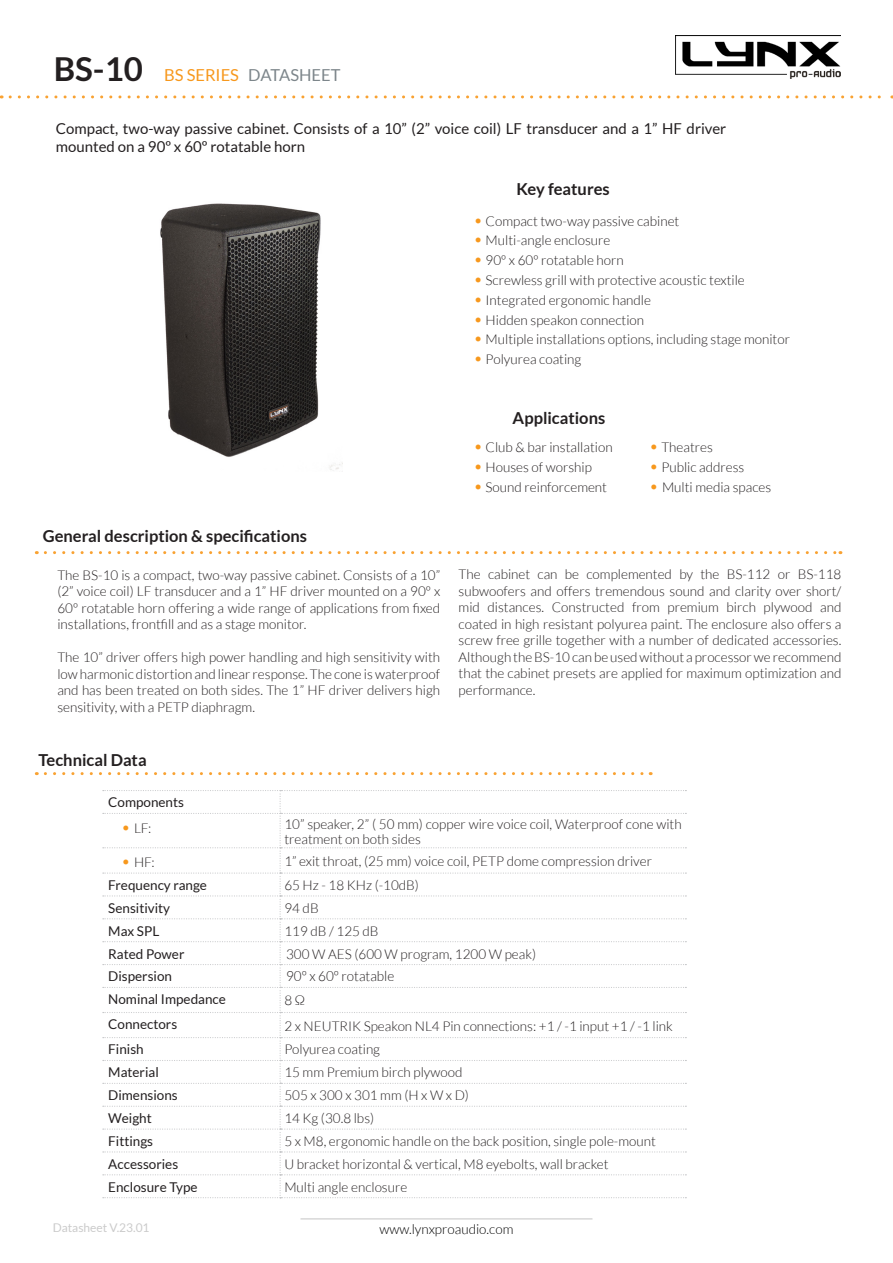
<style>
.page{position:relative;width:893px;height:1263px;background:#fff}
.page>*{position:absolute;margin:0;border:0;box-sizing:border-box;transform-origin:0 0}
.t1{font:700 16.5px "Lato";color:#231f20}
.t2{font:16.5px "Lato";color:#7d868b}
.t3{font:15px/18px "Lato";color:#231f20}
.t4{font:300 13.95px "Lato";color:#231f20}
.t5{font:300 13.5px/16.5px "Lato";color:#231f20;text-align:justify}
.t6{font:13.5px "Lato";color:#231f20}
.t7{font:300 13.5px "Lato";color:#000}
.t8{font:12px "Lato";color:#cbcbcb}
.s1{font-weight:700;font-size:33px;color:#231f20}
.s2{color:#f7981d}
.s3{font-size:16.5px;color:#f7981d}
</style>
<div class="page">
<img style="left:675px;top:35px;width:165px;height:44px">
<hr style="left:300px;top:1218px;width:292px;height:1px;background:#cbcbcb">
<img style="left:160px;top:203px;width:183px;height:268px">
<svg style="left:45px;top:551px;width:796px;height:3px"></svg>
<svg style="left:10px;top:95px;width:883px;height:3px"></svg>
<svg style="left:45px;top:772px;width:606px;height:3px"></svg>
<svg style="left:103px;top:790px;width:583px;height:408px"></svg>
<p class="t2" style="left:54px;top:65px;width:288px"><span class="s1">BS-10</span> <span class="s2">BS SERIES</span> DATASHEET</p>
<p class="t3" style="left:56px;top:120px;width:672px">Compact, two-way passive cabinet. Consists of a 10” (2” voice coil) LF transducer and a 1” HF driver mounted on a 90º x 60º rotatable horn</p>
<p class="t1" style="left:516px;top:180px;width:95px">Key features</p>
<p class="t5" style="left:473px;top:213px;width:207px"><span class="s3">•</span> Compact two-way passive cabinet</p>
<p class="t5" style="left:473px;top:232px;width:139px"><span class="s3">•</span> Multi-angle enclosure</p>
<p class="t5" style="left:473px;top:252px;width:152px"><span class="s3">•</span> 90º x 60º rotatable horn</p>
<p class="t5" style="left:473px;top:272px;width:273px"><span class="s3">•</span> Screwless grill with protective acoustic textile</p>
<p class="t5" style="left:473px;top:292px;width:179px"><span class="s3">•</span> Integrated ergonomic handle</p>
<p class="t5" style="left:473px;top:312px;width:172px"><span class="s3">•</span> Hidden speakon connection</p>
<p class="t5" style="left:473px;top:331px;width:318px"><span class="s3">•</span> Multiple installations options, including stage monitor</p>
<p class="t5" style="left:473px;top:351px;width:109px"><span class="s3">•</span> Polyurea coating</p>
<p class="t1" style="left:43px;top:527px;width:266px">General description &amp; specifications</p>
<p class="t5" style="left:57px;top:567px;width:384px">The BS-10 is a compact, two-way passive cabinet. Consists of a 10” (2” voice coil) LF transducer and a 1” HF driver mounted on a 90º x 60º rotatable horn offering a wide range of applications from fixed installations, frontfill and as a stage monitor.</p>
<p class="t5" style="left:57px;top:649px;width:384px">The 10” driver offers high power handling and high sensitivity with low harmonic distortion and linear response. The cone is waterproof and has been treated on both sides. The 1” HF driver delivers high sensitivity, with a PETP diaphragm.</p>
<p class="t1" style="left:513px;top:408px;width:94px">Applications</p>
<p class="t5" style="left:473px;top:439px;width:141px"><span class="s3">•</span> Club &amp; bar installation</p>
<p class="t5" style="left:649px;top:439px;width:65px"><span class="s3">•</span> Theatres</p>
<p class="t5" style="left:473px;top:459px;width:120px"><span class="s3">•</span> Houses of worship</p>
<p class="t5" style="left:649px;top:459px;width:97px"><span class="s3">•</span> Public address</p>
<p class="t5" style="left:473px;top:479px;width:135px"><span class="s3">•</span> Sound reinforcement</p>
<p class="t5" style="left:649px;top:479px;width:123px"><span class="s3">•</span> Multi media spaces</p>
<p class="t5" style="left:459px;top:566px;width:384px">The cabinet can be complemented by the BS-112 or BS-118 subwoofers and offers tremendous sound and clarity over short/ mid distances. Constructed from premium birch plywood and coated in high resistant polyurea paint. The enclosure also offers a screw free grille together with a number of dedicated accessories.<br>Although the BS-10 can be used without a processor we recommend that the cabinet presets are applied for maximum optimization and performance.</p>
<p class="t1" style="left:38px;top:751px;width:110px">Technical Data</p>
<p class="t6" style="left:108px;top:795px;width:77px">Components</p>
<p class="t5" style="left:121px;top:820px;width:32px"><span class="s3">•</span> LF:</p>
<p class="t5" style="left:284px;top:816px;width:399px;line-height:15px">10” speaker, 2” ( 50 mm) copper wire voice coil, Waterproof cone with treatment on both sides</p>
<p class="t5" style="left:121px;top:854px;width:35px"><span class="s3">•</span> HF:</p>
<p class="t5" style="left:284px;top:853px;width:369px">1” exit throat, (25 mm) voice coil, PETP dome compression driver</p>
<p class="t6" style="left:108px;top:877px;width:100px">Frequency range</p>
<p class="t5" style="left:284px;top:877px;width:136px">65 Hz - 18 KHz (-10dB)</p>
<p class="t6" style="left:108px;top:900px;width:63px">Sensitivity</p>
<p class="t5" style="left:284px;top:900px;width:36px">94 dB</p>
<p class="t6" style="left:108px;top:923px;width:53px">Max SPL</p>
<p class="t5" style="left:284px;top:923px;width:96px">119 dB / 125 dB</p>
<p class="t6" style="left:108px;top:946px;width:78px">Rated Power</p>
<p class="t5" style="left:286px;top:945px;width:251px">300 W AES (600 W program, 1200 W peak)</p>
<p class="t6" style="left:108px;top:969px;width:65px">Dispersion</p>
<p class="t4" style="left:286px;top:969px;width:110px">90º x 60º rotatable</p>
<p class="t6" style="left:108px;top:992px;width:119px">Nominal Impedance</p>
<p class="t5" style="left:284px;top:992px;width:22px">8 Ω</p>
<p class="t6" style="left:108px;top:1017px;width:70px">Connectors</p>
<p class="t5" style="left:284px;top:1017px;width:390px">2 x NEUTRIK Speakon NL4 Pin connections: +1 / -1 input +1 / -1 link</p>
<p class="t6" style="left:108px;top:1042px;width:37px">Finish</p>
<p class="t5" style="left:284px;top:1041px;width:97px">Polyurea coating</p>
<p class="t6" style="left:108px;top:1065px;width:52px">Material</p>
<p class="t5" style="left:284px;top:1064px;width:180px">15 mm Premium birch plywood</p>
<p class="t6" style="left:108px;top:1088px;width:71px">Dimensions</p>
<p class="t5" style="left:284px;top:1087px;width:186px">505 x 300 x 301 mm (H x W x D)</p>
<p class="t6" style="left:108px;top:1111px;width:45px">Weight</p>
<p class="t5" style="left:284px;top:1110px;width:91px">14 Kg (30.8 lbs)</p>
<p class="t6" style="left:108px;top:1133px;width:46px">Fittings</p>
<p class="t5" style="left:284px;top:1133px;width:373px">5 x M8, ergonomic handle on the back position, single pole-mount</p>
<p class="t6" style="left:108px;top:1156px;width:71px">Accessories</p>
<p class="t5" style="left:284px;top:1156px;width:326px">U bracket horizontal &amp; vertical, M8 eyebolts, wall bracket</p>
<p class="t6" style="left:108px;top:1179px;width:91px">Enclosure Type</p>
<p class="t5" style="left:284px;top:1179px;width:124px">Multi angle enclosure</p>
<p class="t8" style="left:53px;top:1221px;width:98px">Datasheet V.23.01</p>
<p class="t7" style="left:379px;top:1221px;width:135px">www.lynxproaudio.com</p>
</div>
